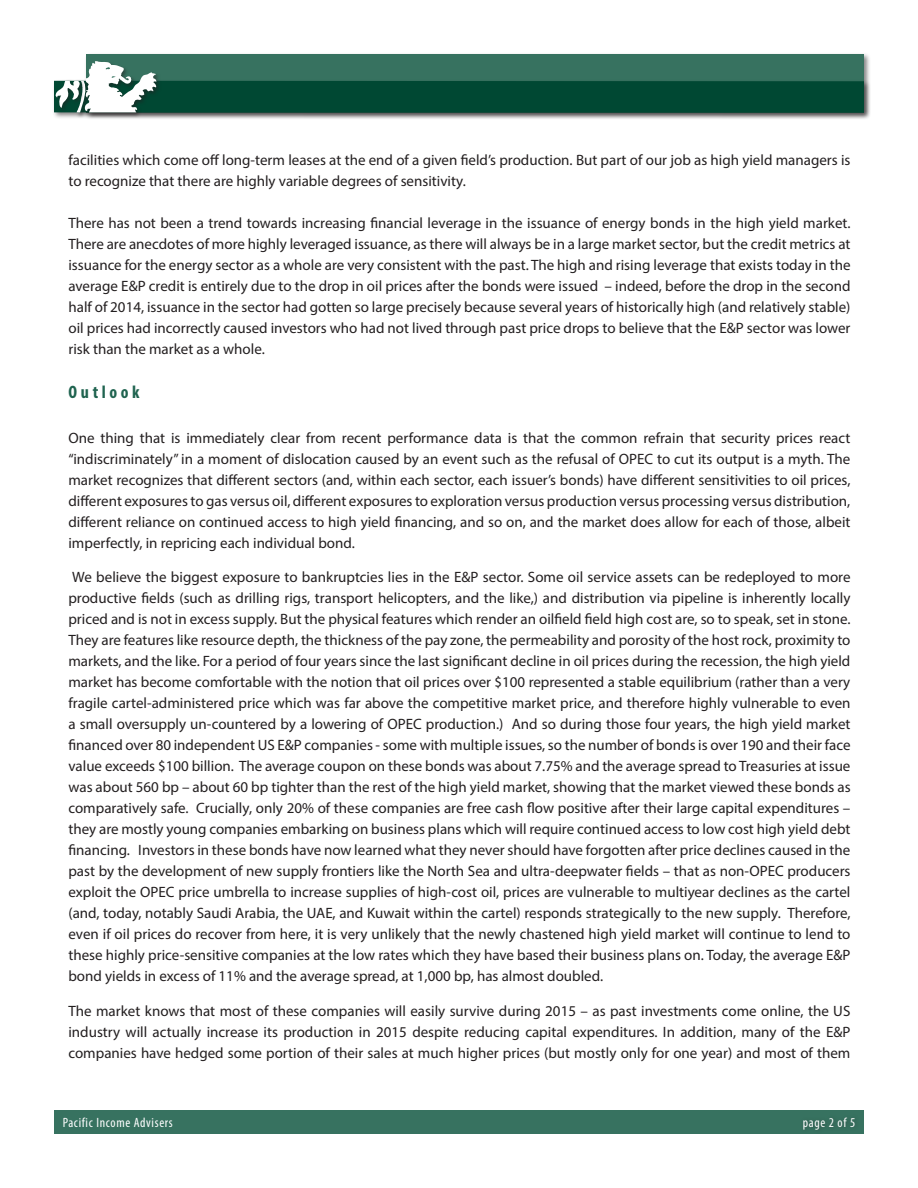
<style>
.page{position:relative;width:918px;height:1188px;background:#fff}
.page>*{position:absolute;margin:0;border:0;box-sizing:border-box;transform-origin:0 0}
.t1{font:700 condensed 18px "Myriad Pro";letter-spacing:.2em;color:#1f634f}
.t2{font:15px/21px "Myriad Pro";color:#231f20;text-align:justify}
.t3{font:condensed 13.5px "Myriad Pro";letter-spacing:.05em;color:#fff}
</style>
<div class="page">
<div style="left:84px;top:52px;width:787px;height:67px;background:#231f20;opacity:.55"></div>
<div style="left:86px;top:54px;width:778px;height:58px;background:#377260"></div>
<div style="left:52px;top:79px;width:819px;height:41px;background:#231f20;opacity:.55"></div>
<div style="left:75px;top:80px;width:16px;height:38px;background:#231f20;opacity:.55"></div>
<div style="left:84px;top:60px;width:78px;height:58px;background:#231f20;opacity:.55"></div>
<svg style="left:54px;top:61px;width:810px;height:52px"></svg>
<div style="left:54px;top:1111px;width:810px;height:23px;background:#377260"></div>
<p class="t2" style="left:68px;top:150px;width:784px">facilities which come off long-term leases at the end of a given field’s production. But part of our job as high yield managers is to recognize that there are highly variable degrees of sensitivity.</p>
<p class="t2" style="left:68px;top:213px;width:784px">There has not been a trend towards increasing financial leverage in the issuance of energy bonds in the high yield market.<br>There are anecdotes of more highly leveraged issuance, as there will always be in a large market sector, but the credit metrics at issuance for the energy sector as a whole are very consistent with the past. The high and rising leverage that exists today in the average E&amp;P credit is entirely due to the drop in oil prices after the bonds were issued – indeed, before the drop in the second half of 2014, issuance in the sector had gotten so large precisely because several years of historically high (and relatively stable) oil prices had incorrectly caused investors who had not lived through past price drops to believe that the E&amp;P sector was lower risk than the market as a whole.</p>
<p class="t1" style="left:68px;top:381px;width:73px">Outlook</p>
<p class="t2" style="left:68px;top:427px;width:784px">One thing that is immediately clear from recent performance data is that the common refrain that security prices react “indiscriminately” in a moment of dislocation caused by an event such as the refusal of OPEC to cut its output is a myth. The market recognizes that different sectors (and, within each sector, each issuer’s bonds) have different sensitivities to oil prices, different exposures to gas versus oil, different exposures to exploration versus production versus processing versus distribution, different reliance on continued access to high yield financing, and so on, and the market does allow for each of those, albeit imperfectly, in repricing each individual bond.</p>
<p class="t2" style="left:68px;top:566px;width:784px">We believe the biggest exposure to bankruptcies lies in the E&amp;P sector. Some oil service assets can be redeployed to more productive fields (such as drilling rigs, transport helicopters, and the like,) and distribution via pipeline is inherently locally priced and is not in excess supply. But the physical features which render an oilfield field high cost are, so to speak, set in stone.<br>They are features like resource depth, the thickness of the pay zone, the permeability and porosity of the host rock, proximity to markets, and the like. For a period of four years since the last significant decline in oil prices during the recession, the high yield market has become comfortable with the notion that oil prices over $100 represented a stable equilibrium (rather than a very fragile cartel-administered price which was far above the competitive market price, and therefore highly vulnerable to even a small oversupply un-countered by a lowering of OPEC production.) And so during those four years, the high yield market financed over 80 independent US E&amp;P companies - some with multiple issues, so the number of bonds is over 190 and their face value exceeds $100 billion. The average coupon on these bonds was about 7.75% and the average spread to Treasuries at issue was about 560 bp – about 60 bp tighter than the rest of the high yield market, showing that the market viewed these bonds as comparatively safe. Crucially, only 20% of these companies are free cash flow positive after their large capital expenditures – they are mostly young companies embarking on business plans which will require continued access to low cost high yield debt financing. Investors in these bonds have now learned what they never should have forgotten after price declines caused in the past by the development of new supply frontiers like the North Sea and ultra-deepwater fields – that as non-OPEC producers exploit the OPEC price umbrella to increase supplies of high-cost oil, prices are vulnerable to multiyear declines as the cartel (and, today, notably Saudi Arabia, the UAE, and Kuwait within the cartel) responds strategically to the new supply. Therefore, even if oil prices do recover from here, it is very unlikely that the newly chastened high yield market will continue to lend to these highly price-sensitive companies at the low rates which they have based their business plans on. Today, the average E&amp;P bond yields in excess of 11% and the average spread, at 1,000 bp, has almost doubled.</p>
<p class="t2" style="left:68px;top:1000px;width:784px">The market knows that most of these companies will easily survive during 2015 – as past investments come online, the US industry will actually increase its production in 2015 despite reducing capital expenditures. In addition, many of the E&amp;P companies have hedged some portion of their sales at much higher prices (but mostly only for one year) and most of them</p>
<p class="t3" style="left:63px;top:1114px;width:112px">Pacific Income Advisers</p>
<p class="t3" style="left:803px;top:1114px;width:54px">page 2 of 5</p>
</div>
